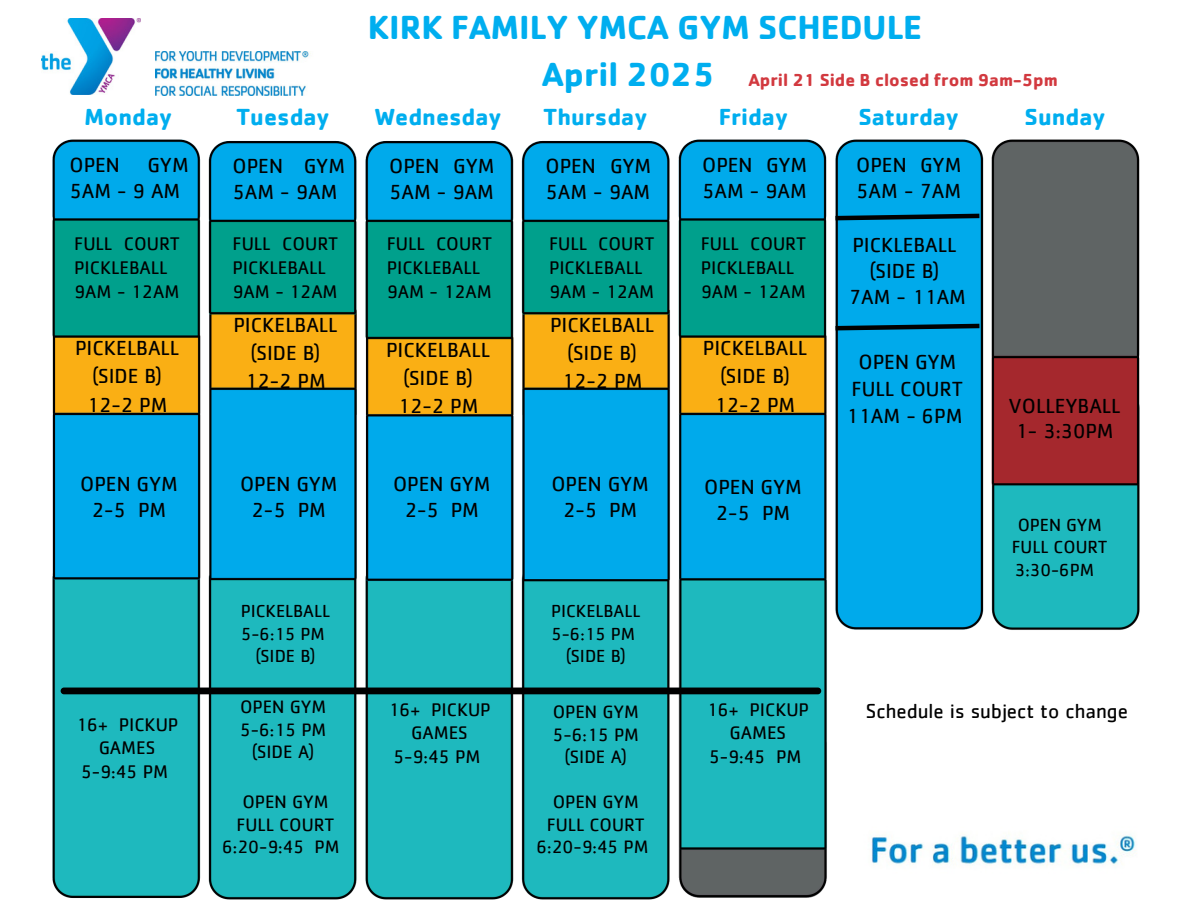
<style>
.page{position:relative;width:1188px;height:918px;background:#fff}
.page>*{position:absolute;margin:0;border:0;box-sizing:border-box;transform-origin:0 0}
.t1{font:700 34.5px/47.2px "Cachet";color:#00aeef}
.t2{font:700 24px "Cachet";color:#00aeef}
.t3{font:21.15px/27px "Cachet";color:#000;text-align:center}
.t4{font:21px/25.8px "Cachet";color:#000;text-align:center}
.t5{font:18.9px/23.7px "Cachet";color:#000}
.t6{font:18.45px/22.5px "Cachet";color:#000;text-align:center}
.t7{font:18.15px/22.5px "Cachet";color:#000;text-align:center}
.t8{font:18px/22.5px "Cachet";color:#000;text-align:center}
.t9{font:700 18px "Cachet";color:#d2393f}
</style>
<div class="page">
<img style="left:42px;top:19px;width:99px;height:75px">
<img style="left:155px;top:51px;width:156px;height:44px">
<img style="left:52px;top:139px;width:1088px;height:761px">
<div style="left:61px;top:688px;width:760px;height:6px;background:#000;border-radius:3px"></div>
<svg style="left:831px;top:321px;width:153px;height:12px;background:#086c92"></svg>
<svg style="left:831px;top:211px;width:153px;height:12px;background:#086c92"></svg>
<p class="t1" style="left:542px;top:2px;width:382px;text-indent:-174px">KIRK FAMILY YMCA GYM SCHEDULE<br>April 2025</p>
<h5 class="t9" style="left:748px;top:68px;width:311px">April 21 Side B closed from 9am-5pm</h5>
<p class="t2" style="left:85px;top:101px;width:89px">Monday</p>
<h1 class="t2" style="left:236px;top:101px;width:95px">Tuesday</h1>
<p class="t2" style="left:374px;top:101px;width:129px">Wednesday</p>
<h2 class="t2" style="left:543px;top:101px;width:106px">Thursday</h2>
<h2 class="t2" style="left:719px;top:101px;width:71px">Friday</h2>
<h2 class="t2" style="left:858px;top:101px;width:102px">Saturday</h2>
<h2 class="t2" style="left:1025px;top:101px;width:83px">Sunday</h2>
<h3 class="t4" style="left:69px;top:153px;width:52px">OPEN</h3>
<h3 class="t4" style="left:69px;top:153px;width:121px;text-align:left;text-indent:78px">GYM<br>5AM - 9 AM</h3>
<h3 class="t4" style="left:233px;top:154px;width:114px;text-align:left">OPEN GYM<br>5AM - 9AM</h3>
<h3 class="t4" style="left:389px;top:154px;width:107px;text-align:left">OPEN GYM<br>5AM - 9AM</h3>
<h3 class="t4" style="left:546px;top:154px;width:107px;text-align:left">OPEN GYM<br>5AM - 9AM</h3>
<h3 class="t4" style="left:702px;top:153px;width:107px;text-align:left">OPEN GYM<br>5AM - 9AM</h3>
<h3 class="t5" style="left:74px;top:233px;width:107px">FULL COURT<br>PICKLEBALL<br>9AM - 12AM</h3>
<h3 class="t5" style="left:387px;top:233px;width:107px">FULL COURT<br>PICKLEBALL<br>9AM - 12AM</h3>
<h3 class="t5" style="left:701px;top:233px;width:107px">FULL COURT<br>PICKLEBALL<br>9AM - 12AM</h3>
<h2 class="t5" style="left:233px;top:233px;width:107px">FULL COURT<br>PICKLEBALL<br>9AM - 12AM</h2>
<h3 class="t5" style="left:549px;top:233px;width:107px">FULL COURT<br>PICKLEBALL<br>9AM - 12AM</h3>
<h3 class="t4" style="left:75px;top:335px;width:106px;line-height:28.2px">PICKELBALL (SIDE B)<br>12-2 PM</h3>
<h3 class="t4" style="left:233px;top:311px;width:106px;line-height:28.2px">PICKELBALL (SIDE B)<br>12-2 PM</h3>
<h3 class="t4" style="left:386px;top:337px;width:106px;line-height:28.2px">PICKELBALL (SIDE B)<br>12-2 PM</h3>
<h3 class="t4" style="left:550px;top:311px;width:106px;line-height:28.2px">PICKELBALL (SIDE B)<br>12-2 PM</h3>
<h5 class="t4" style="left:703px;top:335px;width:106px;line-height:28.2px">PICKELBALL (SIDE B)<br>12-2 PM</h5>
<h5 class="t4" style="left:80px;top:472px;width:99px">OPEN GYM<br>2-5 PM</h5>
<h5 class="t4" style="left:240px;top:472px;width:99px">OPEN GYM<br>2-5 PM</h5>
<p class="t4" style="left:393px;top:472px;width:99px">OPEN GYM<br>2-5 PM</p>
<h5 class="t4" style="left:704px;top:476px;width:99px">OPEN GYM<br>2-5 PM</h5>
<h3 class="t4" style="left:551px;top:472px;width:99px">OPEN GYM<br>2-5 PM</h3>
<h3 class="t5" style="left:76px;top:714px;width:104px;text-align:center">16+ PICKUP<br>GAMES<br>5-9:45 PM</h3>
<h5 class="t8" style="left:241px;top:601px;width:91px">PICKELBALL<br>5-6:15 PM (SIDE B)</h5>
<h2 class="t6" style="left:240px;top:697px;width:88px">OPEN GYM<br>5-6:15 PM (SIDE A)</h2>
<p class="t5" style="left:388px;top:699px;width:104px;text-align:center">16+ PICKUP<br>GAMES<br>5-9:45 PM</p>
<h5 class="t6" style="left:222px;top:792px;width:119px">OPEN GYM<br>FULL COURT<br>6:20-9:45 PM</h5>
<h5 class="t8" style="left:551px;top:601px;width:91px">PICKELBALL<br>5-6:15 PM (SIDE B)</h5>
<h3 class="t6" style="left:553px;top:702px;width:88px">OPEN GYM<br>5-6:15 PM (SIDE A)</h3>
<h5 class="t6" style="left:536px;top:792px;width:114px">OPEN GYM<br>FULL COURT<br>6:20-9:45 PM</h5>
<h3 class="t5" style="left:707px;top:699px;width:104px;text-align:center">16+ PICKUP<br>GAMES<br>5-9:45 PM</h3>
<p class="t4" style="left:856px;top:153px;width:107px;text-align:left">OPEN GYM<br>5AM - 7AM</p>
<p class="t4" style="left:849px;top:233px;width:119px">PICKLEBALL (SIDE B)<br>7AM - 11AM</p>
<h3 class="t3" style="left:846px;top:349px;width:119px">OPEN GYM<br>FULL COURT<br>11AM - 6PM</h3>
<h5 class="t4" style="left:1009px;top:394px;width:113px">VOLLEYBALL<br>1- 3:30PM</h5>
<h3 class="t7" style="left:1012px;top:514px;width:97px">OPEN GYM<br>FULL COURT<br>3:30-6PM</h3>
<h2 class="t4" style="left:866px;top:699px;width:264px">Schedule is subject to change</h2>
</div>
